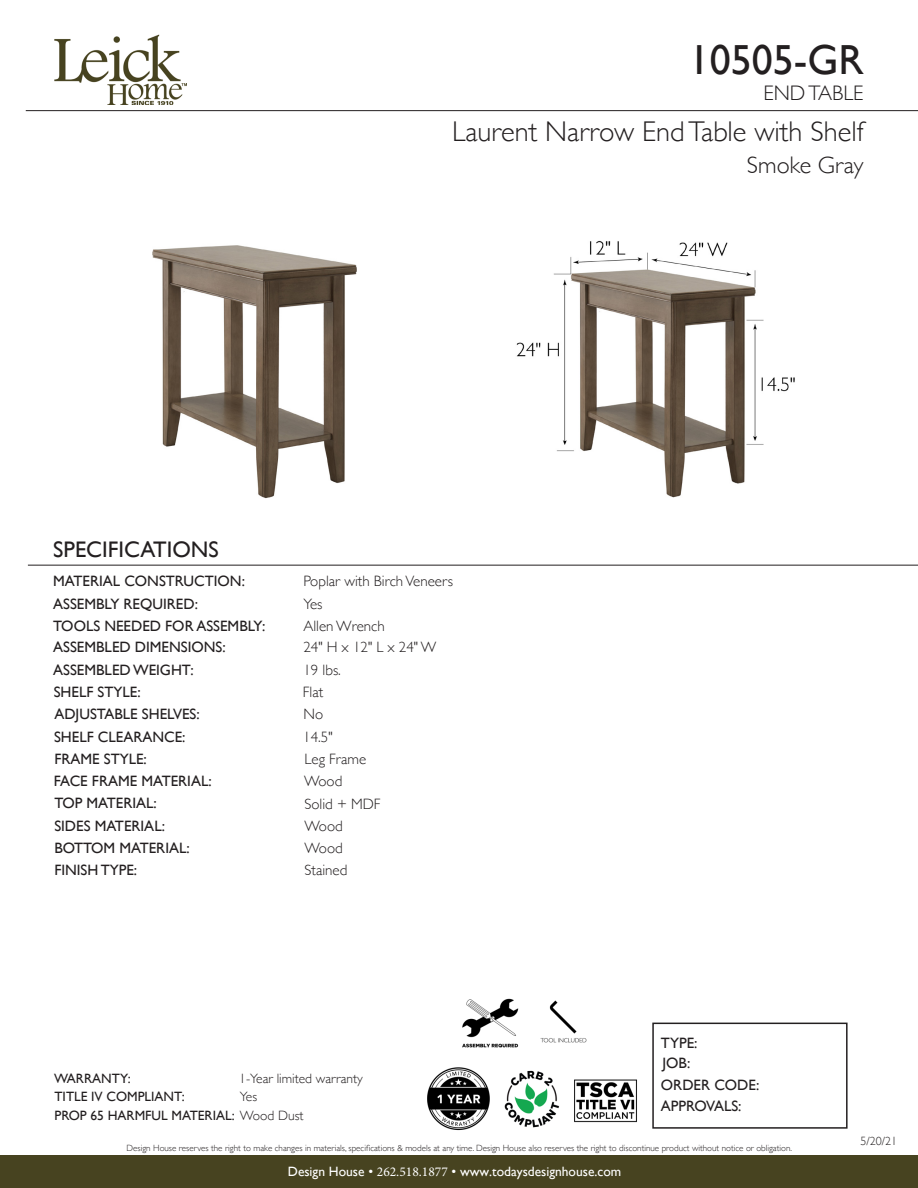
<style>
.page{position:relative;width:918px;height:1188px;background:#fff}
.page>*{position:absolute;margin:0;border:0;box-sizing:border-box;transform-origin:0 0}
.t1{font:42px "Gill Sans";color:#231f20}
.t2{font:300 28.5px "Gill Sans";color:#231f20}
.t3{font:300 24px "Gill Sans";color:#231f20}
.t4{font:22.5px "Gill Sans";color:#231f20}
.t5{font:300 21px "Gill Sans";color:#231f20}
.t6{font:15px "Gill Sans";color:#231f20}
.t7{font:300 15px "Gill Sans";color:#231f20}
.t8{font:13.5px "Gill Sans";color:#231f20}
.t9{font:13.5px "Gill Sans";color:#fff}
.t10{font:300 13.5px "Gill Sans";color:#231f20}
.t11{font:300 12px "Gill Sans";color:#231f20}
.t12{font:300 9px "Gill Sans";color:#231f20}
.s1{font-weight:300}
.s2{font-family:"Minion Pro"}
</style>
<div class="page">
<img style="left:152px;top:245px;width:205px;height:254px">
<img style="left:516px;top:240px;width:279px;height:258px">
<div style="left:0;top:1156px;width:918px;height:32px;background:#474320"></div>
<img style="left:54px;top:34px;width:132px;height:71px">
<div style="left:652px;top:1023px;width:196px;height:106px;border:2px solid #231f20"></div>
<hr style="left:28px;top:565px;width:890px;height:1px;background:#231f20">
<img style="left:574px;top:1079px;width:63px;height:44px">
<img style="left:427px;top:1067px;width:63px;height:64px">
<hr style="left:26px;top:110px;width:892px;height:1px;background:#231f20">
<img style="left:504px;top:1070px;width:55px;height:58px">
<img style="left:540px;top:1000px;width:47px;height:43px">
<img style="left:462px;top:998px;width:57px;height:50px">
<p class="t1" style="left:689px;top:35px;width:177px">10505-GR</p>
<p class="t5" style="left:763px;top:76px;width:102px">END TABLE</p>
<p class="t2" style="left:452px;top:110px;width:413px">Laurent Narrow End Table with Shelf</p>
<p class="t4" style="left:53px;top:536px;width:167px">SPECIFICATIONS</p>
<p class="t6" style="left:53px;top:572px;width:193px">MATERIAL CONSTRUCTION:</p>
<p class="t6" style="left:53px;top:595px;width:146px">ASSEMBLY REQUIRED:</p>
<p class="t6" style="left:53px;top:617px;width:214px">TOOLS NEEDED FOR ASSEMBLY:</p>
<p class="t6" style="left:53px;top:639px;width:174px">ASSEMBLED DIMENSIONS:</p>
<p class="t6" style="left:53px;top:661px;width:142px">ASSEMBLED WEIGHT:</p>
<p class="t6" style="left:54px;top:683px;width:88px">SHELF STYLE:</p>
<p class="t6" style="left:54px;top:705px;width:147px">ADJUSTABLE SHELVES:</p>
<p class="t6" style="left:54px;top:728px;width:133px">SHELF CLEARANCE:</p>
<p class="t6" style="left:54px;top:750px;width:94px">FRAME STYLE:</p>
<p class="t6" style="left:54px;top:772px;width:159px">FACE FRAME MATERIAL:</p>
<p class="t6" style="left:54px;top:795px;width:104px">TOP MATERIAL:</p>
<p class="t6" style="left:54px;top:817px;width:112px">SIDES MATERIAL:</p>
<p class="t7" style="left:303px;top:569px;width:151px">Poplar with Birch Veneers</p>
<p class="t7" style="left:303px;top:592px;width:21px">Yes</p>
<p class="t7" style="left:303px;top:614px;width:83px">Allen Wrench</p>
<p class="t7" style="left:303px;top:636px;width:134px">24" H x 12" L x 24" W</p>
<p class="t7" style="left:303px;top:658px;width:39px">19 lbs.</p>
<p class="t7" style="left:303px;top:680px;width:22px">Flat</p>
<p class="t7" style="left:304px;top:702px;width:21px">No</p>
<p class="t7" style="left:303px;top:725px;width:31px">14.5"</p>
<p class="t7" style="left:304px;top:747px;width:63px">Leg Frame</p>
<p class="t7" style="left:304px;top:769px;width:40px">Wood</p>
<p class="t7" style="left:304px;top:792px;width:78px">Solid + MDF</p>
<p class="t7" style="left:304px;top:814px;width:40px">Wood</p>
<p class="t6" style="left:54px;top:839px;width:137px">BOTTOM MATERIAL:</p>
<p class="t7" style="left:304px;top:836px;width:40px">Wood</p>
<p class="t6" style="left:54px;top:862px;width:84px">FINISH TYPE:</p>
<p class="t8" style="left:54px;top:1071px;width:78px">WARRANTY:</p>
<p class="t7" style="left:304px;top:859px;width:44px">Stained</p>
<p class="t10" style="left:239px;top:1068px;width:125px">1-Year limited warranty</p>
<p class="t8" style="left:54px;top:1088px;width:132px">TITLE IV COMPLIANT:</p>
<p class="t10" style="left:240px;top:1086px;width:19px">Yes</p>
<p class="t8" style="left:54px;top:1107px;width:251px">PROP 65 HARMFUL MATERIAL: <span class="s1">Wood Dust</span></p>
<p class="t3" style="left:747px;top:147px;width:118px">Smoke Gray</p>
<p class="t6" style="left:661px;top:1034px;width:38px">TYPE:</p>
<p class="t6" style="left:662px;top:1054px;width:29px">JOB:</p>
<p class="t6" style="left:661px;top:1076px;width:100px">ORDER CODE:</p>
<p class="t6" style="left:661px;top:1097px;width:82px">APPROVALS:</p>
<p class="t12" style="left:127px;top:1141px;width:667px">Design House reserves the right to make changes in materials, specifications &amp; models at any time. Design House also reserves the right to discontinue product without notice or obligation.</p>
<p class="t9" style="left:288px;top:1164px;width:335px">Design House • <span class="s2">262.518.1877</span> • www.todaysdesignhouse.com</p>
<p class="t11" style="left:861px;top:1132px;width:38px">5/20/21</p>
</div>
